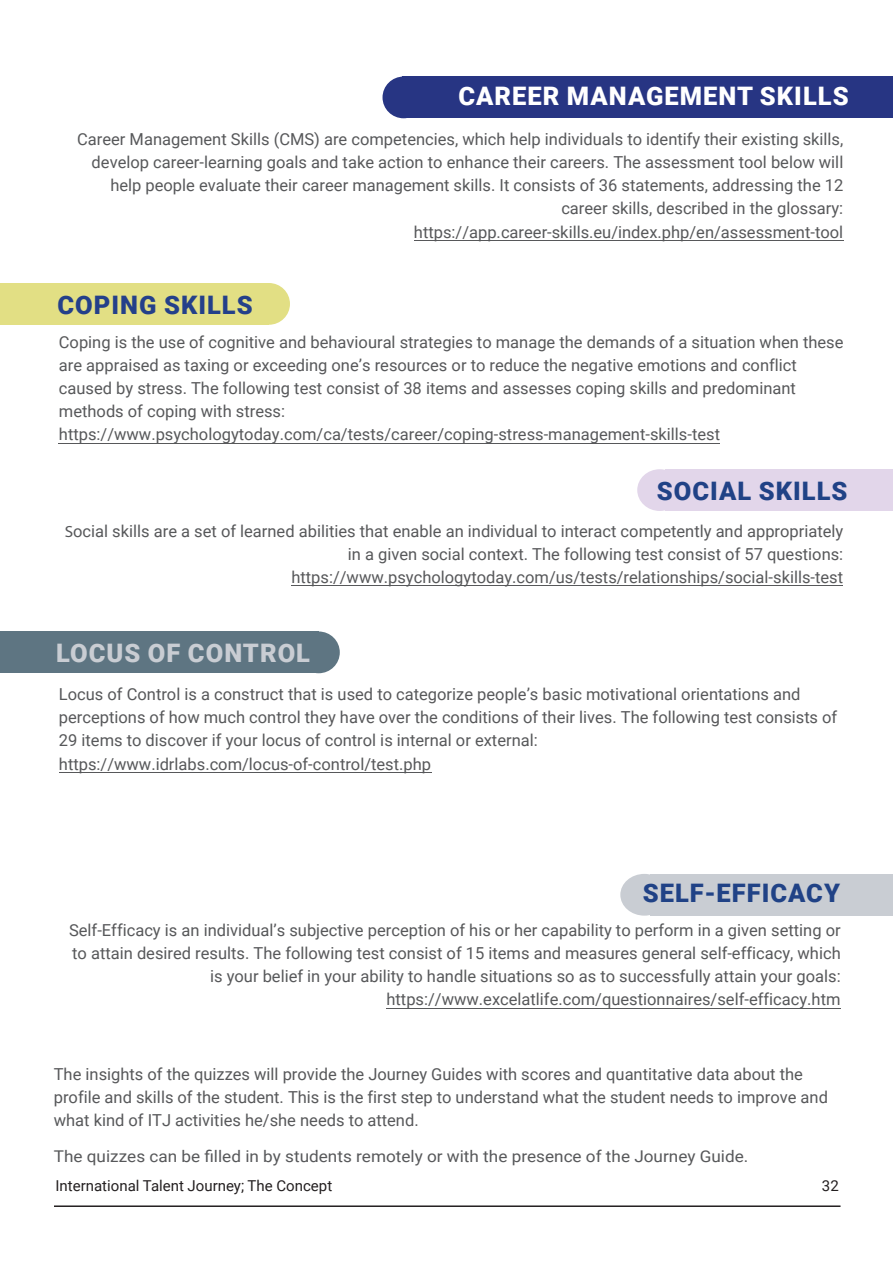
<style>
.page{position:relative;width:893px;height:1263px;background:#fff}
.page>*{position:absolute;margin:0;border:0;box-sizing:border-box;transform-origin:0 0}
.TITEL_-_18PT{font:900 25.5px "Roboto";letter-spacing:.04em;color:#204286}
.TITEL_-_18PT-2{font:900 25.5px "Roboto";letter-spacing:.04em;color:#fff}
.TITEL_-_18PT-3{font:900 25.5px "Roboto";letter-spacing:.04em;color:#c9cdd3}
.TITEL_-_18PT-4{font:900 25.5px "Roboto";letter-spacing:.04em;color:#24408a}
.t1{font:16.5px/23.1px "Roboto";color:#57585a;text-align:right}
.t2{font:16.2px "Roboto";color:#57585a;scale:1.06 1}
.t3{font:15px "Roboto";color:#231f20}
.s1{font-family:"Myriad Pro";font-size:16.2px}
</style>
<div class="page">
<div style="left:403px;top:77px;width:490px;height:41px;background:#273583"></div>
<div style="left:382px;top:77px;width:43px;height:41px;background:#273583;border-radius:50%"></div>
<div style="left:0;top:283px;width:269px;height:42px;background:#e2df84"></div>
<div style="left:248px;top:283px;width:42px;height:42px;background:#e2df84;border-radius:50%"></div>
<div style="left:0;top:631px;width:319px;height:42px;background:#5e7582"></div>
<div style="left:298px;top:631px;width:42px;height:42px;background:#5e7582;border-radius:50%"></div>
<div style="left:665px;top:469px;width:228px;height:42px;background:#e2d6ea"></div>
<div style="left:637px;top:469px;width:45px;height:42px;background:#e2d6ea;border-radius:50%"></div>
<div style="left:650px;top:874px;width:243px;height:42px;background:#c9cdd3"></div>
<div style="left:620px;top:874px;width:48px;height:42px;background:#c9cdd3;border-radius:50%"></div>
<hr style="left:54px;top:1205px;width:786px;height:2px;background:#231f20">
<hr style="left:414px;top:240px;width:429px;height:1px;background:#57585a">
<hr style="left:59px;top:443px;width:661px;height:1px;background:#57585a">
<hr style="left:291px;top:585px;width:552px;height:1px;background:#57585a">
<hr style="left:59px;top:772px;width:372px;height:1px;background:#57585a">
<hr style="left:386px;top:1007px;width:454px;height:1px;background:#57585a">
<p class="TITEL_-_18PT-2" style="left:458px;top:78px;width:392px">CAREER MANAGEMENT SKILLS</p>
<p class="t1" style="left:77px;top:127px;width:768px">Career Management Skills (CMS) are competencies, which help individuals to identify their existing skills, develop career-learning goals and take action to enhance their careers. The assessment tool below will help people evaluate their career management skills. It consists of 36 statements, addressing the 12 career skills, described in the glossary:<br>https://app.career-skills.eu/index.php/en/assessment-tool</p>
<p class="TITEL_-_18PT-4" style="left:57px;top:287px;width:197px">COPING SKILLS</p>
<p class="t1" style="left:59px;top:330px;width:786px;text-align:left">Coping is the use of cognitive and behavioural strategies to manage the demands of a situation when these are appraised as taxing or exceeding one’s resources or to reduce the negative emotions and conflict caused by stress. The following test consist of 38 items and assesses coping skills and predominant methods of coping with stress: https://www.psychologytoday.com/ca/tests/career/coping-stress-management-skills-test</p>
<p class="TITEL_-_18PT" style="left:657px;top:473px;width:192px">SOCIAL SKILLS</p>
<p class="t1" style="left:65px;top:518px;width:780px"><span class="s1">S</span>ocial skills are a set of learned abilities that enable an individual to interact competently and appropriately in a given social context. The following test consist of 57 questions: https://www.psychologytoday.com/us/tests/relationships/social-skills-test</p>
<p class="TITEL_-_18PT-3" style="left:56px;top:635px;width:256px">LOCUS OF CONTROL</p>
<p class="t1" style="left:59px;top:682px;width:780px;text-align:left">Locus of Control is a construct that is used to categorize people’s basic motivational orientations and perceptions of how much control they have over the conditions of their lives. The following test consists of 29 items to discover if your locus of control is internal or external: https://www.idrlabs.com/locus-of-control/test.php</p>
<p class="TITEL_-_18PT" style="left:643px;top:875px;width:199px">SELF-EFFICACY</p>
<p class="t1" style="left:69px;top:918px;width:773px">Self-Efficacy is an individual’s subjective perception of his or her capability to perform in a given setting or to attain desired results. The following test consist of 15 items and measures general self-efficacy, which is your belief in your ability to handle situations so as to successfully attain your goals: https://www.excelatlife.com/questionnaires/self-efficacy.htm</p>
<p class="t1" style="left:54px;top:1062px;width:776px;text-align:left">The insights of the quizzes will provide the Journey Guides with scores and quantitative data about the profile and skills of the student. This is the first step to understand what the student needs to improve and what kind of ITJ activities he/she needs to attend.</p>
<p class="t2" style="left:54px;top:1145px;width:657px">The quizzes can be filled in by students remotely or with the presence of the Journey Guide.</p>
<p class="t3" style="left:56px;top:1175px;width:278px">International Talent Journey; The Concept</p>
<p class="t3" style="left:822px;top:1175px;width:18px">32</p>
</div>
